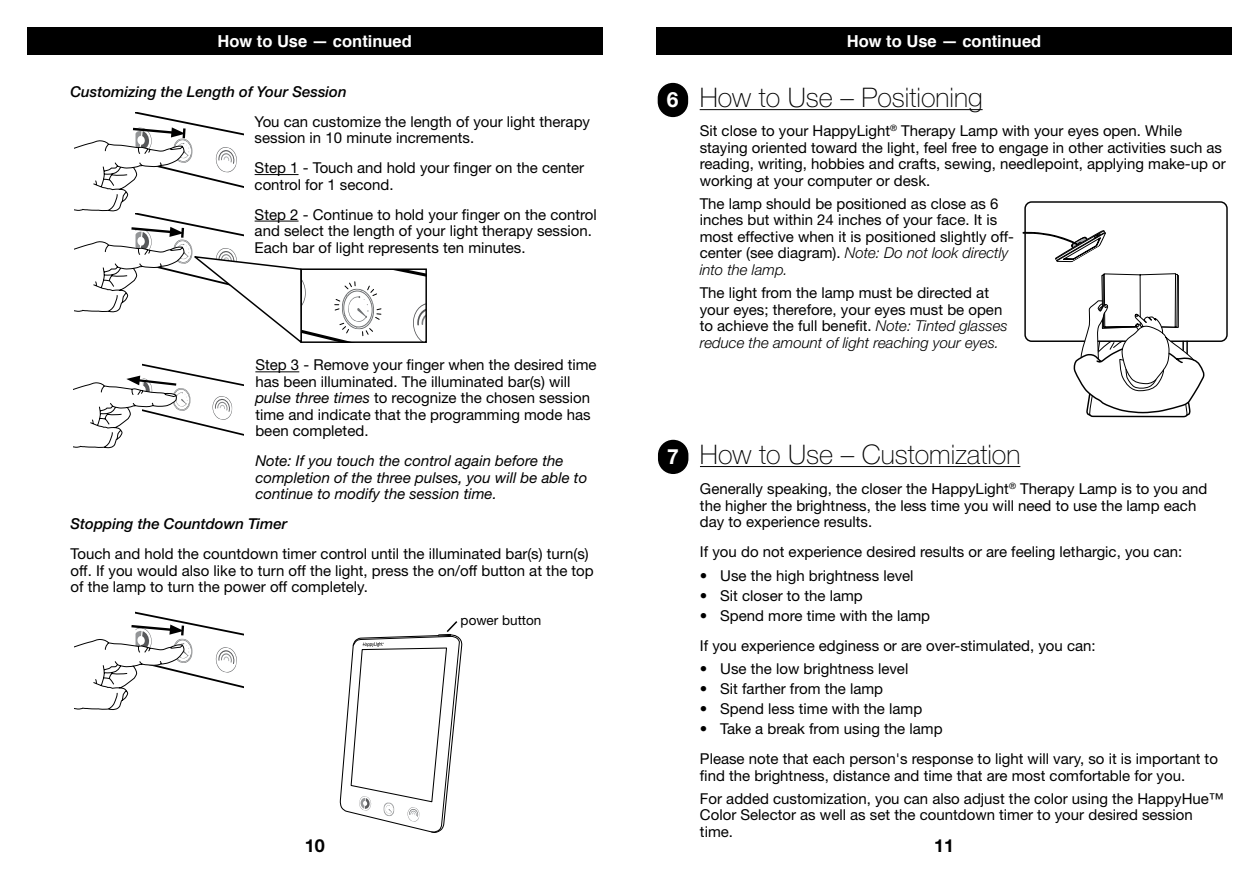
<style>
.page{position:relative;width:1259px;height:893px;background:#fff}
.page>*{position:absolute;margin:0;border:0;box-sizing:border-box;transform-origin:0 0}
.t1{font:100 27px "Helvetica Neue LT Std";color:#000}
.t2{font:700 18px "Helvetica Neue LT Std";color:#000}
.t3{font:700 16.5px "Helvetica";color:#fff}
.t4{font:15px/16.5px "Helvetica Neue LT Std";color:#000}
.t5{font:italic 15px/16.5px "Helvetica Neue LT Std";color:#000}
.t6{font:italic 500 15px "Helvetica Neue LT Std";color:#000}
.t7{font:13.5px "Helvetica Neue LT Std";color:#000}
.s1{font-style:italic}
.s2{font-weight:700;font-size:21px;color:#fff}
.s3{font-weight:300;font-style:italic}
</style>
<div class="page">
<div style="left:27px;top:28px;width:575px;height:27px;background:#000"></div>
<hr style="left:255px;top:371px;width:44px;height:1px;background:#000">
<svg style="left:74px;top:611px;width:169px;height:99px"></svg>
<svg style="left:73px;top:363px;width:170px;height:86px"></svg>
<svg style="left:340px;top:621px;width:122px;height:212px"></svg>
<svg style="left:74px;top:112px;width:353px;height:231px"></svg>
<svg style="left:1022px;top:201px;width:205px;height:216px"></svg>
<div style="left:657px;top:82px;width:32px;height:36px;background:#000;border-radius:16px"></div>
<div style="left:656px;top:81px;width:33px;height:38px;border:2px solid #fff;border-radius:16px"></div>
<hr style="left:699px;top:109px;width:283px;height:1px;background:#000">
<div style="left:657px;top:439px;width:32px;height:36px;background:#000;border-radius:16px"></div>
<div style="left:656px;top:438px;width:34px;height:37px;border:2px solid #fff;border-radius:16px"></div>
<hr style="left:700px;top:466px;width:320px;height:1px;background:#000">
<div style="left:656px;top:28px;width:575px;height:27px;background:#000"></div>
<p class="t3" style="left:217px;top:28px;width:196px">How to Use — continued</p>
<p class="t6" style="left:70px;top:82px;width:278px">Customizing the Length of Your Session</p>
<p class="t4" style="left:255px;top:113px;width:337px">You can customize the length of your light therapy session in 10 minute increments.</p>
<p class="t4" style="left:255px;top:159px;width:331px">Step 1 - Touch and hold your finger on the center control for 1 second.</p>
<p class="t4" style="left:255px;top:206px;width:344px">Step 2 - Continue to hold your finger on the control and select the length of your light therapy session.<br>Each bar of light represents ten minutes.</p>
<p class="t4" style="left:255px;top:357px;width:343px">Step 3 - Remove your finger when the desired time has been illuminated. The illuminated bar(s) will <span class="s1">pulse three times</span> to recognize the chosen session time and indicate that the programming mode has been completed.</p>
<p class="t5" style="left:255px;top:452px;width:333px">Note: If you touch the control again before the completion of the three pulses, you will be able to continue to modify the session time.</p>
<p class="t6" style="left:70px;top:515px;width:218px">Stopping the Countdown Timer</p>
<p class="t4" style="left:70px;top:546px;width:525px">Touch and hold the countdown timer control until the illuminated bar(s) turn(s) off. If you would also like to turn off the light, press the on/off button at the top of the lamp to turn the power off completely.</p>
<p class="t7" style="left:461px;top:612px;width:82px">power button</p>
<p class="t3" style="left:847px;top:28px;width:196px">How to Use — continued</p>
<h1 class="t1" style="left:667px;top:82px;width:317px"><span class="s2">6</span> How to Use – Positioning</h1>
<p class="t4" style="left:699px;top:122px;width:527px">Sit close to your HappyLight<sup>®</sup> Therapy Lamp with your eyes open. While staying oriented toward the light, feel free to engage in other activities such as reading, writing, hobbies and crafts, sewing, needlepoint, applying make-up or working at your computer or desk.</p>
<p class="t4" style="left:699px;top:195px;width:316px">The lamp should be positioned as close as 6 inches but within 24 inches of your face. It is most effective when it is positioned slightly off&shy;center (see diagram). <span class="s3">Note: Do not look directly into the lamp.</span></p>
<p class="t4" style="left:699px;top:284px;width:310px">The light from the lamp must be directed at your eyes; therefore, your eyes must be open to achieve the full benefit. <span class="s3">Note: Tinted glasses reduce the amount of light reaching your eyes.</span></p>
<h1 class="t1" style="left:667px;top:438px;width:355px"><span class="s2">7</span> How to Use – Customization</h1>
<p class="t4" style="left:700px;top:481px;width:509px">Generally speaking, the closer the HappyLight<sup>®</sup> Therapy Lamp is to you and the higher the brightness, the less time you will need to use the lamp each day to experience results.</p>
<p class="t4" style="left:700px;top:544px;width:484px">If you do not experience desired results or are feeling lethargic, you can:</p>
<p class="t4" style="left:700px;top:567px;width:215px">• Use the high brightness level</p>
<p class="t4" style="left:700px;top:587px;width:164px">• Sit closer to the lamp</p>
<p class="t4" style="left:700px;top:600px;width:397px;line-height:30px">• Spend more time with the lamp<br>If you experience edginess or are over-stimulated, you can:</p>
<p class="t4" style="left:700px;top:660px;width:210px">• Use the low brightness level</p>
<p class="t4" style="left:700px;top:680px;width:185px">• Sit farther from the lamp</p>
<p class="t4" style="left:700px;top:700px;width:224px">• Spend less time with the lamp</p>
<p class="t4" style="left:700px;top:713px;width:519px;line-height:30px">• Take a break from using the lamp<br>Please note that each person's response to light will vary, so it is important to</p>
<p class="t4" style="left:700px;top:763px;width:525px;line-height:23.2px">find the brightness, distance and time that are most comfortable for you.<br>For added customization, you can also adjust the color using the HappyHue™</p>
<p class="t4" style="left:700px;top:806px;width:494px">Color Selector as well as set the countdown timer to your desired session time.</p>
<p class="t2" style="left:305px;top:834px;width:22px">10</p>
<p class="t2" style="left:934px;top:834px;width:22px">11</p>
</div>
